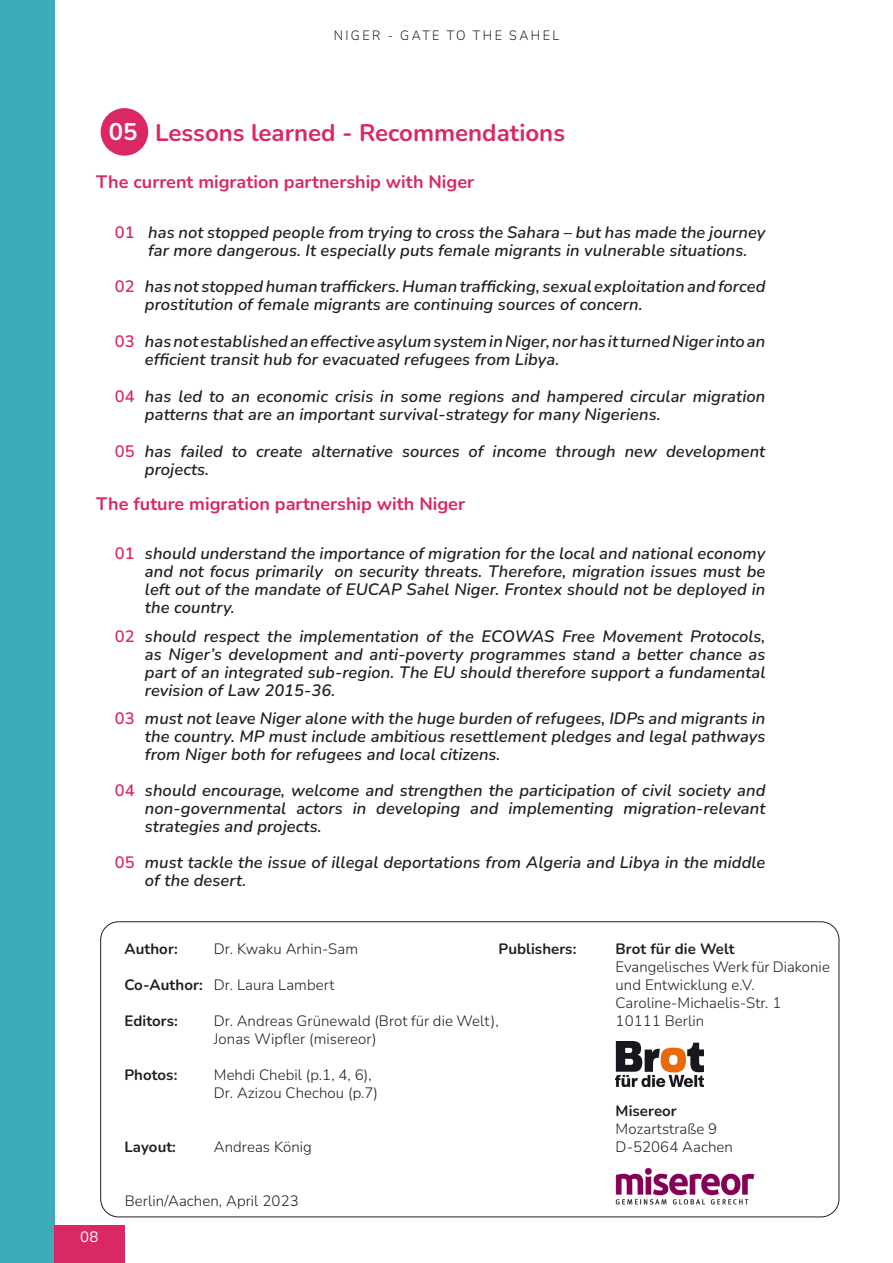
<style>
.page{position:relative;width:893px;height:1263px;background:#fff}
.page>*{position:absolute;margin:0;border:0;box-sizing:border-box;transform-origin:0 0}
.t1{font:700 24px "Nunito";color:#da2962}
.t2{font:700 24px "Nunito";color:#fff}
.t3{font:700 18px "Nunito";color:#da2962}
.t4{font:italic 600 16.5px/18px "Nunito";letter-spacing:.005em;color:#231f20}
.t5{font:600 16.5px "Nunito";color:#da2962}
.Fließtext_Sans_Flatt{font:300 15px "Nunito";letter-spacing:.005em;color:#231f20}
.Fließtext_Sans_Flatt-2{font:700 15px "Nunito";letter-spacing:.005em;color:#231f20}
.Fließtext_Sans_Flatt-3{font:15px "Nunito";color:#fff}
.Fließtext{font:300 13.5px "Nunito";letter-spacing:.2em;color:#231f20;scale:.93 1}
</style>
<div class="page">
<div style="left:0;top:0;width:54px;height:1263px;background:#3eabb8"></div>
<div style="left:54px;top:1225px;width:71px;height:38px;background:#da2962"></div>
<img style="left:616px;top:1168px;width:138px;height:37px">
<img style="left:616px;top:1041px;width:88px;height:45px">
<div style="left:101px;top:108px;width:47px;height:48px;background:#da2962;border-radius:50%"></div>
<p class="Fließtext" style="left:334px;top:26px;width:244px">NIGER - GATE TO THE SAHEL</p>
<p class="t2" style="left:109px;top:115px;width:30px">05</p>
<p class="t1" style="left:155px;top:116px;width:411px">Lessons learned - Recommendations</p>
<p class="t3" style="left:96px;top:169px;width:380px">The current migration partnership with Niger</p>
<p class="t5" style="left:115px;top:221px;width:21px">01</p>
<p class="t4" style="left:148px;top:222px;width:619px">has not stopped people from trying to cross the Sahara – but has made the journey far more dangerous. It especially puts female migrants in vulnerable situations.</p>
<p class="t5" style="left:115px;top:275px;width:21px">02</p>
<p class="t5" style="left:115px;top:330px;width:21px">03</p>
<p class="t4" style="left:145px;top:277px;width:622px">has not stopped human traffickers. Human trafficking, sexual exploitation and forced</p>
<p class="t4" style="left:145px;top:295px;width:499px">prostitution of female migrants are continuing sources of concern.</p>
<p class="t4" style="left:145px;top:331px;width:622px">has not established an effective asylum system in Niger, nor has it turned Niger into an</p>
<p class="t4" style="left:145px;top:349px;width:416px">efficient transit hub for evacuated refugees from Libya.</p>
<p class="t5" style="left:115px;top:384px;width:21px">04</p>
<p class="t4" style="left:145px;top:386px;width:622px">has led to an economic crisis in some regions and hampered circular migration</p>
<p class="t4" style="left:145px;top:404px;width:517px">patterns that are an important survival-strategy for many Nigeriens.</p>
<p class="t5" style="left:115px;top:439px;width:21px">05</p>
<p class="t4" style="left:145px;top:441px;width:622px">has failed to create alternative sources of income through new development</p>
<p class="t4" style="left:145px;top:459px;width:66px">projects.</p>
<p class="t3" style="left:96px;top:491px;width:370px">The future migration partnership with Niger</p>
<p class="t5" style="left:115px;top:542px;width:21px">01</p>
<p class="t4" style="left:145px;top:544px;width:622px;text-align:justify">should understand the importance of migration for the local and national economy and not focus primarily on security threats. Therefore, migration issues must be left out of the mandate of EUCAP Sahel Niger. Frontex should not be deployed in the country.</p>
<p class="t5" style="left:115px;top:624px;width:21px">02</p>
<p class="t4" style="left:145px;top:626px;width:622px;text-align:justify">should respect the implementation of the ECOWAS Free Movement Protocols, as Niger’s development and anti-poverty programmes stand a better chance as part of an integrated sub-region. The EU should therefore support a fundamental</p>
<p class="t4" style="left:145px;top:680px;width:192px">revision of Law 2015-36.</p>
<p class="t5" style="left:115px;top:707px;width:21px">03</p>
<p class="t4" style="left:145px;top:708px;width:622px;text-align:justify">must not leave Niger alone with the huge burden of refugees, IDPs and migrants in the country. MP must include ambitious resettlement pledges and legal pathways from Niger both for refugees and local citizens.</p>
<p class="t5" style="left:115px;top:779px;width:21px">04</p>
<p class="t4" style="left:145px;top:781px;width:622px">should encourage, welcome and strengthen the participation of civil society and</p>
<p class="t4" style="left:145px;top:799px;width:622px">non-governmental actors in developing and implementing migration-relevant strategies and projects.</p>
<p class="t5" style="left:115px;top:851px;width:21px">05</p>
<p class="t4" style="left:145px;top:852px;width:622px">must tackle the issue of illegal deportations from Algeria and Libya in the middle of the desert.</p>
<p class="Fließtext_Sans_Flatt-3" style="left:80px;top:1226px;width:20px">08</p>
<p class="Fließtext_Sans_Flatt-2" style="left:124px;top:938px;width:55px">Author:</p>
<p class="Fließtext_Sans_Flatt-2" style="left:124px;top:974px;width:80px">Co-Author:</p>
<p class="Fließtext_Sans_Flatt-2" style="left:124px;top:1010px;width:55px">Editors:</p>
<p class="Fließtext_Sans_Flatt" style="left:214px;top:938px;width:146px">Dr. Kwaku Arhin-Sam</p>
<p class="Fließtext_Sans_Flatt-2" style="left:499px;top:938px;width:79px">Publishers:</p>
<p class="Fließtext_Sans_Flatt" style="left:214px;top:974px;width:122px">Dr. Laura Lambert</p>
<p class="Fließtext_Sans_Flatt" style="left:214px;top:1010px;width:286px">Dr. Andreas Grünewald (Brot für die Welt),</p>
<p class="Fließtext_Sans_Flatt" style="left:214px;top:1028px;width:164px">Jonas Wipfler (misereor)</p>
<p class="Fließtext_Sans_Flatt-2" style="left:124px;top:1064px;width:54px">Photos:</p>
<p class="Fließtext_Sans_Flatt" style="left:214px;top:1064px;width:159px">Mehdi Chebil (p.1, 4, 6),</p>
<p class="Fließtext_Sans_Flatt" style="left:214px;top:1082px;width:166px">Dr. Azizou Chechou (p.7)</p>
<p class="Fließtext_Sans_Flatt-2" style="left:124px;top:1136px;width:53px">Layout:</p>
<p class="Fließtext_Sans_Flatt" style="left:214px;top:1136px;width:100px">Andreas König</p>
<p class="Fließtext_Sans_Flatt" style="left:125px;top:1190px;width:175px">Berlin/Aachen, April 2023</p>
<p class="Fließtext_Sans_Flatt-2" style="left:616px;top:938px;width:121px">Brot für die Welt</p>
<p class="Fließtext_Sans_Flatt" style="left:616px;top:956px;width:216px">Evangelisches Werk für Diakonie</p>
<p class="Fließtext_Sans_Flatt" style="left:616px;top:974px;width:141px">und Entwicklung e.V.</p>
<p class="Fließtext_Sans_Flatt" style="left:616px;top:992px;width:167px">Caroline-Michaelis-Str. 1</p>
<p class="Fließtext_Sans_Flatt" style="left:616px;top:1010px;width:90px">10111 Berlin</p>
<p class="Fließtext_Sans_Flatt-2" style="left:616px;top:1100px;width:63px">Misereor</p>
<p class="Fließtext_Sans_Flatt" style="left:616px;top:1118px;width:103px">Mozartstraße 9</p>
<p class="Fließtext_Sans_Flatt" style="left:616px;top:1136px;width:119px">D-52064 Aachen</p>
</div>
